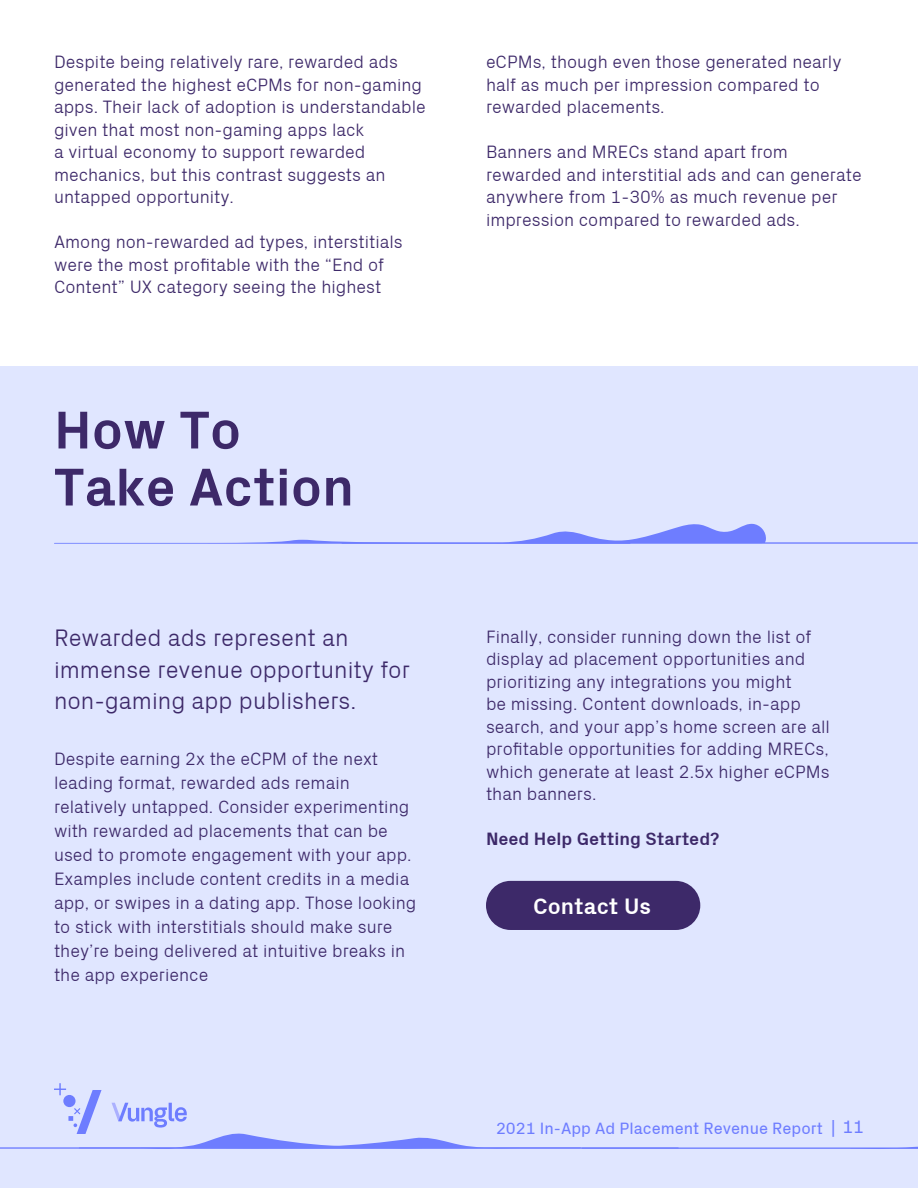
<style>
.page{position:relative;width:918px;height:1188px;background:#fff}
.page>*{position:absolute;margin:0;border:0;box-sizing:border-box;transform-origin:0 0}
.t1{font:700 54px/57px "Px Grotesk";color:#3d2969}
.t2{font:300 24px/31.5px "Px Grotesk";color:#3d2969}
.t3{font:700 22.5px "Px Grotesk";color:#fff}
.t4{font:300 18px/22.5px "Px Grotesk";color:#3d2969}
.t5{font:700 18px "Px Grotesk";color:#3d2969}
.t6{font:16.5px "Px Grotesk";color:#6e7dff}
.s1{font-size:18px}
</style>
<div class="page">
<div style="left:0;top:366px;width:918px;height:822px;background:#e0e6ff"></div>
<svg style="left:0;top:1083px;width:918px;height:66px"></svg>
<svg style="left:54px;top:524px;width:864px;height:20px"></svg>
<div style="left:486px;top:881px;width:214px;height:49px;background:#3d2969;border-radius:25px"></div>
<p class="t4" style="left:54px;top:51px;width:373px">Despite being relatively rare, rewarded ads generated the highest eCPMs for non-gaming apps. Their lack of adoption is understandable given that most non-gaming apps lack<br>a virtual economy to support rewarded mechanics, but this contrast suggests an untapped opportunity.</p>
<p class="t4" style="left:54px;top:231px;width:350px">Among non-rewarded ad types, interstitials were the most profitable with the “End of<br>Content” UX category seeing the highest</p>
<h1 class="t1" style="left:54px;top:400px;width:302px">How To<br>Take Action</h1>
<h2 class="t2" style="left:54px;top:622px;width:357px">Rewarded ads represent an immense revenue opportunity for non-gaming app publishers.</h2>
<p class="t4" style="left:54px;top:746px;width:364px;line-height:24px">Despite earning 2x the eCPM of the next leading format, rewarded ads remain relatively untapped. Consider experimenting with rewarded ad placements that can be used to promote engagement with your app.<br>Examples include content credits in a media app, or swipes in a dating app. Those looking to stick with interstitials should make sure they’re being delivered at intuitive breaks in the app experience</p>
<p class="t4" style="left:486px;top:51px;width:357px">eCPMs, though even those generated nearly half as much per impression compared to rewarded placements.</p>
<p class="t4" style="left:486px;top:141px;width:377px">Banners and MRECs stand apart from rewarded and interstitial ads and can generate anywhere from 1-30% as much revenue per impression compared to rewarded ads.</p>
<p class="t4" style="left:486px;top:625px;width:346px">Finally, consider running down the list of display ad placement opportunities and prioritizing any integrations you might<br>be missing. Content downloads, in-app search, and your app’s home screen are all profitable opportunities for adding MRECs, which generate at least 2.5x higher eCPMs than banners.</p>
<p class="t5" style="left:486px;top:828px;width:235px">Need Help Getting Started?</p>
<p class="t3" style="left:533px;top:893px;width:119px">Contact Us</p>
<p class="t6" style="left:496px;top:1118px;width:369px">2021 In-App Ad Placement Revenue Report | <span class="s1">11</span></p>
</div>
